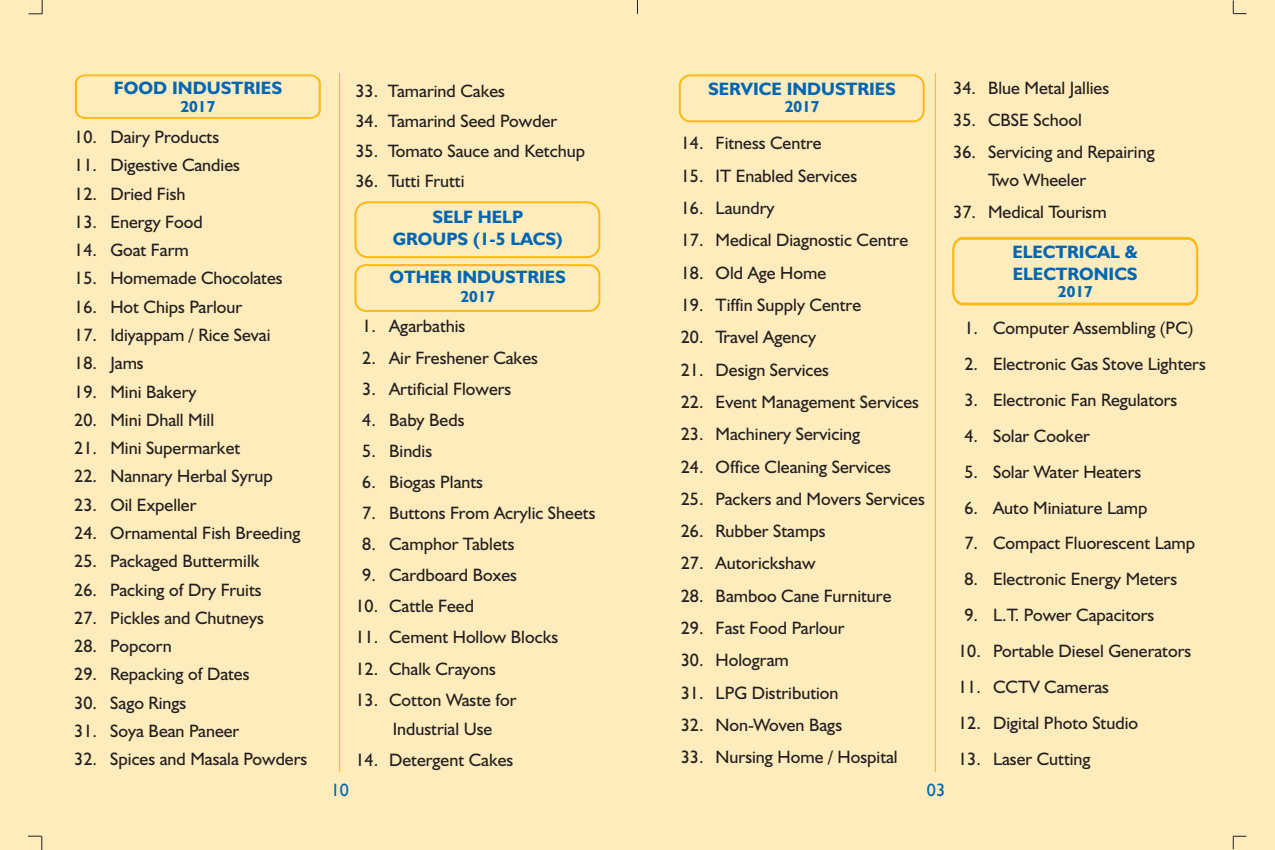
<style>
.page{position:relative;width:1275px;height:850px;background:#fff}
.page>*{position:absolute;margin:0;border:0;box-sizing:border-box;transform-origin:0 0}
.t1{font:18px/29px "Humanist 521 BT";color:#231f20}
.t2{font:700 18px/21.6px "Humanist 521 BT";color:#0066b3;text-align:center}
.t3{font:18px "Humanist 521 BT";color:#0066b3}
.t4{font:700 16px "Humanist 521 BT";color:#0066b3}
</style>
<div class="page">
<div style="left:0;top:0;width:1274px;height:850px;background:#ffecbc"></div>
<hr style="left:934px;top:73px;width:1px;height:699px;background:#fdb913">
<div style="left:354px;top:201px;width:246px;height:57px;border:2px solid #fdb913;border-radius:12px"></div>
<hr style="left:339px;top:73px;width:1px;height:699px;background:#fdb913">
<svg style="left:28px;top:835px;width:14px;height:15px"></svg>
<svg style="left:28px;top:0;width:15px;height:14px"></svg>
<svg style="left:1232px;top:836px;width:14px;height:13px"></svg>
<svg style="left:1232px;top:0;width:14px;height:14px"></svg>
<svg style="left:637px;top:0;width:1px;height:14px"></svg>
<div style="left:678px;top:74px;width:246px;height:48px;border:2px solid #fdb913;border-radius:10px"></div>
<div style="left:354px;top:264px;width:246px;height:48px;border:2px solid #fdb913;border-radius:10px"></div>
<svg style="left:952px;top:237px;width:247px;height:69px"></svg>
<div style="left:75px;top:74px;width:246px;height:45px;border:2px solid #fdb913;border-radius:9px"></div>
<p class="t2" style="left:114px;top:78px;width:170px">FOOD INDUSTRIES</p>
<p class="t4" style="left:180px;top:100px;width:36px">2017</p>
<p class="t1" style="left:74px;top:124px;width:146px">10. Dairy Products</p>
<p class="t1" style="left:74px;top:152px;width:167px">11. Digestive Candies</p>
<p class="t1" style="left:74px;top:180px;width:113px">12. Dried Fish</p>
<p class="t1" style="left:74px;top:209px;width:130px">13. Energy Food</p>
<p class="t1" style="left:74px;top:237px;width:116px">14. Goat Farm</p>
<p class="t1" style="left:74px;top:265px;width:210px">15. Homemade Chocolates</p>
<p class="t1" style="left:74px;top:293px;width:169px">16. Hot Chips Parlour</p>
<p class="t1" style="left:74px;top:322px;width:198px">17. Idiyappam / Rice Sevai</p>
<p class="t1" style="left:74px;top:350px;width:71px">18. Jams</p>
<p class="t1" style="left:74px;top:378px;width:124px">19. Mini Bakery</p>
<p class="t1" style="left:74px;top:406px;width:141px">20. Mini Dhall Mill</p>
<p class="t1" style="left:74px;top:435px;width:167px">21. Mini Supermarket</p>
<p class="t1" style="left:74px;top:463px;width:200px">22. Nannary Herbal Syrup</p>
<p class="t1" style="left:74px;top:491px;width:124px">23. Oil Expeller</p>
<p class="t1" style="left:74px;top:520px;width:227px">24. Ornamental Fish Breeding</p>
<p class="t1" style="left:74px;top:548px;width:187px">25. Packaged Buttermilk</p>
<p class="t1" style="left:74px;top:576px;width:189px">26. Packing of Dry Fruits</p>
<p class="t1" style="left:74px;top:604px;width:191px">27. Pickles and Chutneys</p>
<p class="t1" style="left:74px;top:633px;width:99px">28. Popcorn</p>
<p class="t1" style="left:74px;top:661px;width:177px">29. Repacking of Dates</p>
<p class="t1" style="left:74px;top:689px;width:114px">30. Sago Rings</p>
<p class="t1" style="left:74px;top:717px;width:166px">31. Soya Bean Paneer</p>
<p class="t1" style="left:74px;top:746px;width:234px">32. Spices and Masala Powders</p>
<p class="t1" style="left:355px;top:78px;width:151px">33. Tamarind Cakes</p>
<p class="t1" style="left:355px;top:108px;width:203px">34. Tamarind Seed Powder</p>
<p class="t1" style="left:355px;top:138px;width:231px">35. Tomato Sauce and Ketchup</p>
<p class="t1" style="left:355px;top:168px;width:111px">36. Tutti Frutti</p>
<p class="t3" style="left:331px;top:782px;width:20px">10</p>
<p class="t2" style="left:393px;top:208px;width:171px">SELF HELP<br>GROUPS (1-5 LACS)</p>
<p class="t2" style="left:389px;top:268px;width:178px">OTHER INDUSTRIES</p>
<p class="t4" style="left:460px;top:290px;width:36px">2017</p>
<p class="t1" style="left:362px;top:313px;width:105px">1. Agarbathis</p>
<p class="t1" style="left:362px;top:344px;width:177px">2. Air Freshener Cakes</p>
<p class="t1" style="left:362px;top:375px;width:151px">3. Artificial Flowers</p>
<p class="t1" style="left:362px;top:406px;width:104px">4. Baby Beds</p>
<p class="t1" style="left:362px;top:437px;width:71px">5. Bindis</p>
<p class="t1" style="left:362px;top:469px;width:122px">6. Biogas Plants</p>
<p class="t1" style="left:362px;top:500px;width:235px">7. Buttons From Acrylic Sheets</p>
<p class="t1" style="left:362px;top:531px;width:154px">8. Camphor Tablets</p>
<p class="t1" style="left:362px;top:562px;width:156px">9. Cardboard Boxes</p>
<p class="t1" style="left:355px;top:593px;width:120px">10. Cattle Feed</p>
<p class="t1" style="left:355px;top:624px;width:204px">11. Cement Hollow Blocks</p>
<p class="t1" style="left:355px;top:655px;width:142px">12. Chalk Crayons</p>
<p class="t1" style="left:393px;top:686px;width:125px;text-indent:-37px">13. Cotton Waste for<br>Industrial Use</p>
<p class="t1" style="left:355px;top:746px;width:159px">14. Detergent Cakes</p>
<p class="t2" style="left:708px;top:79px;width:189px">SERVICE INDUSTRIES</p>
<p class="t4" style="left:784px;top:99px;width:36px">2017</p>
<p class="t1" style="left:681px;top:130px;width:142px">14. Fitness Centre</p>
<p class="t1" style="left:681px;top:163px;width:178px">15. IT Enabled Services</p>
<p class="t1" style="left:681px;top:195px;width:95px">16. Laundry</p>
<p class="t1" style="left:681px;top:227px;width:229px">17. Medical Diagnostic Centre</p>
<p class="t1" style="left:681px;top:259px;width:147px">18. Old Age Home</p>
<p class="t1" style="left:681px;top:292px;width:182px">19. Tiffin Supply Centre</p>
<p class="t1" style="left:681px;top:324px;width:137px">20. Travel Agency</p>
<p class="t1" style="left:681px;top:356px;width:150px">21. Design Services</p>
<p class="t1" style="left:680px;top:389px;width:240px">22. Event Management Services</p>
<p class="t1" style="left:680px;top:421px;width:181px">23. Machinery Servicing</p>
<p class="t1" style="left:680px;top:453px;width:212px">24. Office Cleaning Services</p>
<p class="t1" style="left:680px;top:485px;width:245px">25. Packers and Movers Services</p>
<p class="t1" style="left:680px;top:518px;width:146px">26. Rubber Stamps</p>
<p class="t1" style="left:680px;top:550px;width:136px">27. Autorickshaw</p>
<p class="t1" style="left:680px;top:582px;width:212px">28. Bamboo Cane Furniture</p>
<p class="t1" style="left:680px;top:615px;width:165px">29. Fast Food Parlour</p>
<p class="t1" style="left:680px;top:647px;width:109px">30. Hologram</p>
<p class="t1" style="left:680px;top:679px;width:159px">31. LPG Distribution</p>
<p class="t1" style="left:680px;top:711px;width:163px">32. Non-Woven Bags</p>
<p class="t1" style="left:680px;top:744px;width:218px">33. Nursing Home / Hospital</p>
<p class="t3" style="left:927px;top:782px;width:20px">03</p>
<p class="t1" style="left:953px;top:75px;width:157px">34. Blue Metal Jallies</p>
<p class="t1" style="left:953px;top:107px;width:130px">35. CBSE School</p>
<p class="t1" style="left:988px;top:139px;width:168px;line-height:28px;text-indent:-35px">36. Servicing and Repairing<br>Two Wheeler</p>
<p class="t1" style="left:953px;top:199px;width:155px">37. Medical Tourism</p>
<p class="t2" style="left:1012px;top:242px;width:127px;text-align:left">ELECTRICAL &amp;<br>ELECTRONICS</p>
<p class="t4" style="left:1057px;top:284px;width:36px">2017</p>
<p class="t1" style="left:964px;top:314px;width:231px">1. Computer Assembling (PC)</p>
<p class="t1" style="left:964px;top:350px;width:243px">2. Electronic Gas Stove Lighters</p>
<p class="t1" style="left:964px;top:386px;width:214px">3. Electronic Fan Regulators</p>
<p class="t1" style="left:964px;top:422px;width:127px">4. Solar Cooker</p>
<p class="t1" style="left:964px;top:458px;width:178px">5. Solar Water Heaters</p>
<p class="t1" style="left:964px;top:494px;width:185px">6. Auto Miniature Lamp</p>
<p class="t1" style="left:964px;top:530px;width:232px">7. Compact Fluorescent Lamp</p>
<p class="t1" style="left:964px;top:566px;width:214px">8. Electronic Energy Meters</p>
<p class="t1" style="left:964px;top:602px;width:191px">9. L.T. Power Capacitors</p>
<p class="t1" style="left:958px;top:638px;width:234px">10. Portable Diesel Generators</p>
<p class="t1" style="left:958px;top:674px;width:152px">11. CCTV Cameras</p>
<p class="t1" style="left:958px;top:710px;width:181px">12. Digital Photo Studio</p>
<p class="t1" style="left:958px;top:746px;width:134px">13. Laser Cutting</p>
</div>
